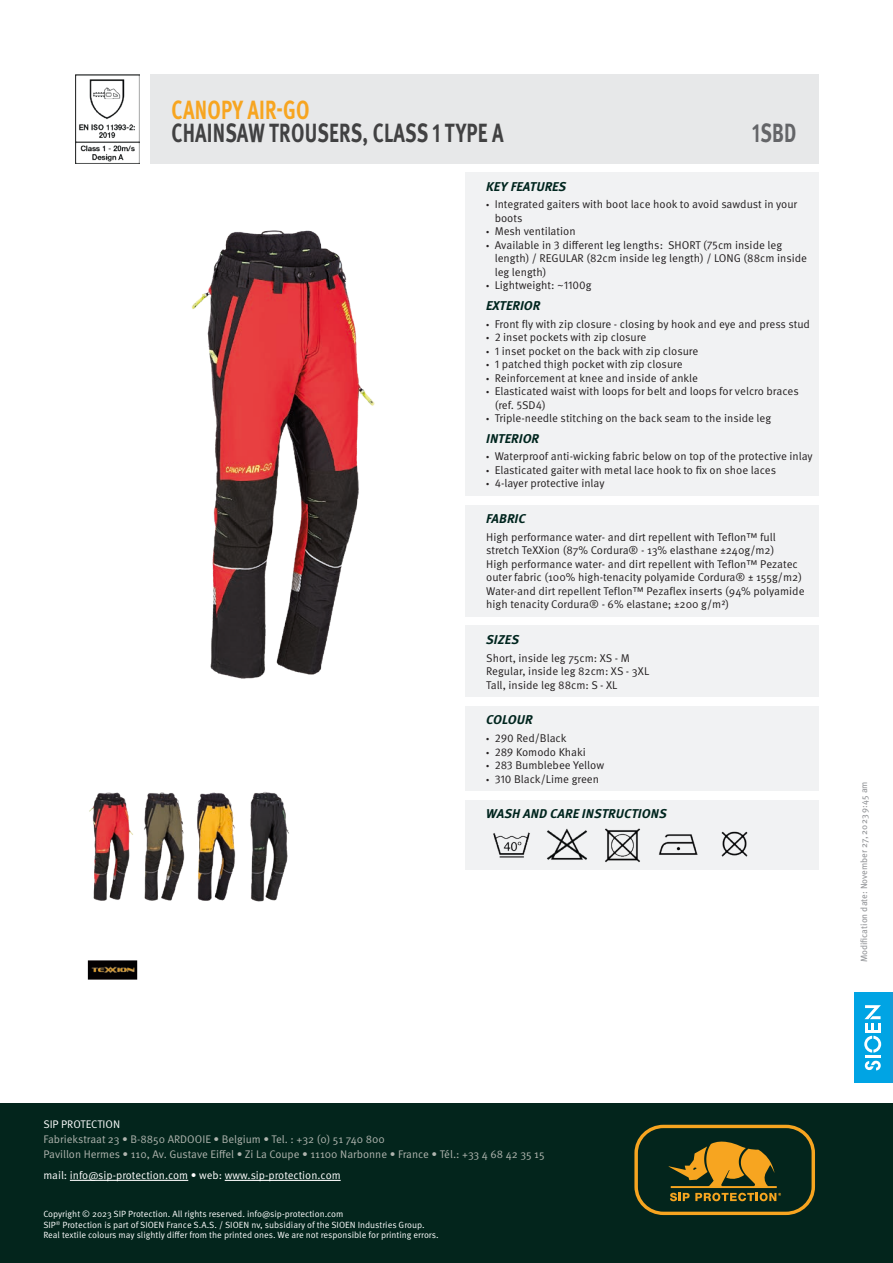
<style>
.page{position:relative;width:893px;height:1263px;background:#fff}
.page>*{position:absolute;margin:0;border:0;box-sizing:border-box;transform-origin:0 0}
.t1{font:700 26.25px "Meta Pro";letter-spacing:.01em;color:#414142;scale:.74 1}
.t2{font:700 26.25px "Meta Pro";letter-spacing:.01em;color:#f7a520;scale:.74 1}
.t3{font:700 26.25px "Meta Pro";color:#646568;scale:.74 1}
.t4{font:italic 700 12.75px "Meta Pro";letter-spacing:.01em;color:#00251e}
.t5{font:11.25px/13.5px "Meta Pro Norm";color:#231f20}
.t6{font:11.1px/15px "Meta Pro Norm";color:#afb4ae}
.t7{font:11.1px "Meta Pro Norm";color:#fff}
.t8{font:9px/10.5px "Meta Pro Norm";color:#fff}
.t9{font:9px "Meta Pro";color:#949699}
.s1{font-family:"Myriad Pro"}
</style>
<div class="page">
<div style="left:0;top:1103px;width:893px;height:160px;background:#03251c"></div>
<svg style="left:634px;top:1125px;width:181px;height:90px"></svg>
<hr style="left:70px;top:1180px;width:118px;height:1px;background:#fff">
<hr style="left:225px;top:1180px;width:116px;height:1px;background:#fff">
<div style="left:854px;top:992px;width:39px;height:90px;background:#149cd8"></div>
<div style="left:854px;top:992px;width:36px;height:90px;background:#00a4e4"></div>
<svg style="left:865px;top:1061px;width:16px;height:9px"></svg>
<svg style="left:864px;top:1036px;width:17px;height:16px"></svg>
<hr style="left:865px;top:1055px;width:15px;height:3px;background:#fff">
<hr style="left:865px;top:1030px;width:16px;height:3px;background:#fff">
<svg style="left:864px;top:1005px;width:17px;height:24px"></svg>
<div style="left:150px;top:74px;width:669px;height:90px;background:#e7e8e9"></div>
<div style="left:465px;top:173px;width:354px;height:323px;background:#f1f2f3"></div>
<div style="left:465px;top:505px;width:354px;height:112px;background:#f1f2f3"></div>
<div style="left:465px;top:626px;width:354px;height:71px;background:#f1f2f3"></div>
<div style="left:465px;top:706px;width:354px;height:85px;background:#f1f2f3"></div>
<div style="left:465px;top:800px;width:354px;height:70px;background:#f1f2f3"></div>
<img style="left:493px;top:832px;width:37px;height:26px">
<img style="left:547px;top:828px;width:41px;height:32px">
<img style="left:605px;top:828px;width:35px;height:34px">
<img style="left:658px;top:834px;width:40px;height:21px">
<img style="left:721px;top:831px;width:27px;height:26px">
<svg style="left:87px;top:960px;width:51px;height:20px"></svg>
<img style="left:89px;top:792px;width:29px;height:109px">
<img style="left:118px;top:792px;width:53px;height:109px">
<img style="left:171px;top:792px;width:52px;height:109px">
<img style="left:223px;top:792px;width:66px;height:110px">
<img style="left:75px;top:74px;width:65px;height:90px">
<img style="left:191px;top:230px;width:184px;height:449px">
<h1 class="t2" style="left:171px;top:89px;width:188px">CANOPY AIR-GO</h1>
<h1 class="t1" style="left:171px;top:113px;width:450px">CHAINSAW TROUSERS, CLASS 1 TYPE A</h1>
<h1 class="t3" style="left:752px;top:113px;width:61px">1SBD</h1>
<p class="t4" style="left:486px;top:176px;width:82px">KEY FEATURES</p>
<p class="t5" style="left:495px;top:197px;width:304px;text-indent:-9px"><span class="s1">•</span> Integrated gaiters with boot lace hook to avoid sawdust in your boots</p>
<p class="t5" style="left:486px;top:224px;width:91px"><span class="s1">•</span> Mesh ventilation</p>
<p class="t5" style="left:495px;top:238px;width:314px;text-indent:-9px"><span class="s1">•</span> Available in 3 different leg lengths: SHORT (75cm inside leg length) / REGULAR (82cm inside leg length) / LONG (88cm inside leg length)</p>
<p class="t5" style="left:486px;top:278px;width:107px"><span class="s1">•</span> Lightweight: ~1100g</p>
<p class="t4" style="left:486px;top:295px;width:56px">EXTERIOR</p>
<p class="t5" style="left:486px;top:316px;width:325px"><span class="s1">•</span> Front fly with zip closure - closing by hook and eye and press stud</p>
<p class="t5" style="left:486px;top:330px;width:162px"><span class="s1">•</span> 2 inset pockets with zip closure</p>
<p class="t5" style="left:486px;top:343px;width:214px"><span class="s1">•</span> 1 inset pocket on the back with zip closure</p>
<p class="t5" style="left:486px;top:357px;width:198px"><span class="s1">•</span> 1 patched thigh pocket with zip closure</p>
<p class="t5" style="left:486px;top:370px;width:213px"><span class="s1">•</span> Reinforcement at knee and inside of ankle</p>
<p class="t5" style="left:495px;top:384px;width:306px;text-indent:-9px"><span class="s1">•</span> Elasticated waist with loops for belt and loops for velcro braces (ref. 5SD4)</p>
<p class="t5" style="left:486px;top:411px;width:287px"><span class="s1">•</span> Triple-needle stitching on the back seam to the inside leg</p>
<p class="t4" style="left:486px;top:428px;width:54px">INTERIOR</p>
<p class="t5" style="left:486px;top:449px;width:328px"><span class="s1">•</span> Waterproof anti-wicking fabric below on top of the protective inlay</p>
<p class="t5" style="left:486px;top:462px;width:291px"><span class="s1">•</span> Elasticated gaiter with metal lace hook to fix on shoe laces</p>
<p class="t5" style="left:486px;top:476px;width:120px"><span class="s1">•</span> 4-layer protective inlay</p>
<p class="t4" style="left:486px;top:508px;width:41px">FABRIC</p>
<p class="t5" style="left:486px;top:529px;width:320px">High performance water- and dirt repellent with Teflon™ full stretch TeXXion (87% Cordura® - 13% elasthane ±240g/m2)<br>High performance water- and dirt repellent with Teflon™ Pezatec outer fabric (100% high-tenacity polyamide Cordura® ± 155g/m2)<br>Water-and dirt repellent Teflon™ Pezaflex inserts (94% polyamide high tenacity Cordura® - 6% elastane; ±200 g/m²)</p>
<p class="t4" style="left:486px;top:629px;width:34px">SIZES</p>
<p class="t5" style="left:486px;top:650px;width:165px">Short, inside leg 75cm: XS - M<br>Regular, inside leg 82cm: XS - 3XL<br>Tall, inside leg 88cm: S - XL</p>
<p class="t4" style="left:486px;top:710px;width:48px">COLOUR</p>
<p class="t5" style="left:486px;top:731px;width:82px"><span class="s1">•</span> 290 Red/Black</p>
<p class="t5" style="left:486px;top:744px;width:101px"><span class="s1">•</span> 289 Komodo Khaki</p>
<p class="t5" style="left:486px;top:758px;width:119px"><span class="s1">•</span> 283 Bumblebee Yellow</p>
<p class="t5" style="left:486px;top:771px;width:114px"><span class="s1">•</span> 310 Black/Lime green</p>
<p class="t4" style="left:486px;top:804px;width:182px">WASH AND CARE INSTRUCTIONS</p>
<p class="t9" style="left:857px;top:962px;width:183px;rotate:-90deg">Modification date: November 27, 2023 9:45 am</p>
<p class="t7" style="left:43px;top:1116px;width:78px">SIP PROTECTION</p>
<p class="t6" style="left:43px;top:1131px;width:503px">Fabriekstraat 23 • B-8850 ARDOOIE • Belgium • Tel. : +32 (0) 51 740 800<br>Pavillon Hermes • 110, Av. Gustave Eiffel • Zi La Coupe • 11100 Narbonne • France • Tél.: +33 4 68 42 35 15</p>
<p class="t7" style="left:43px;top:1167px;width:299px">mail: info@sip-protection.com • web: www.sip-protection.com</p>
<p class="t8" style="left:43px;top:1208px;width:397px">Copyright © 2023 SIP Protection. All rights reserved. info@sip-protection.com<br>SIP<sup>®</sup> Protection is part of SIOEN France S.A.S. / SIOEN nv, subsidiary of the SIOEN Industries Group.<br>Real textile colours may slightly differ from the printed ones. We are not responsible for printing errors.</p>
</div>
